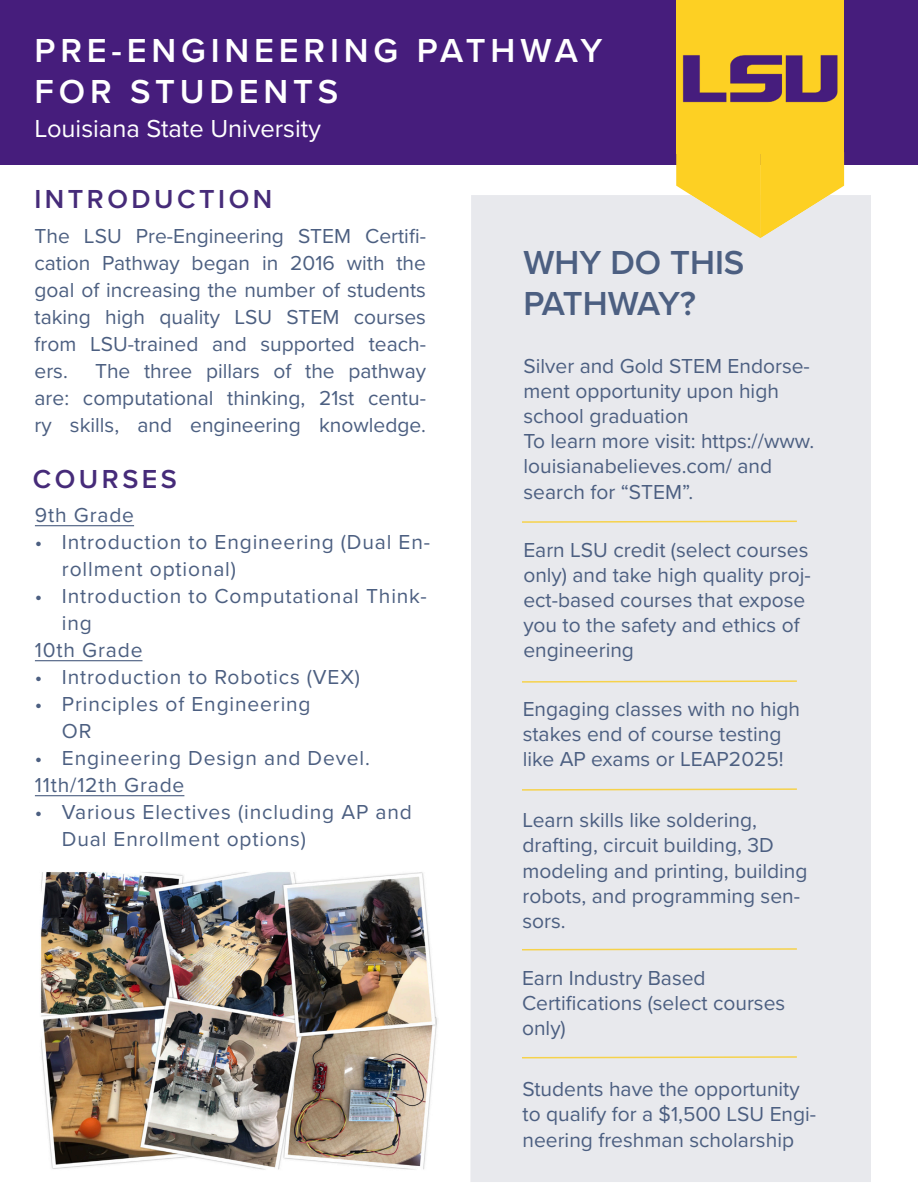
<style>
.page{position:relative;width:918px;height:1188px;background:#fff}
.page>*{position:absolute;margin:0;border:0;box-sizing:border-box;transform-origin:0 0}
.t1{font:600 34.5px/41.4px "Proxima Nova";letter-spacing:.14em;color:#fff}
.t2{font:600 34.5px/41.4px "Proxima Nova";color:#4c5f81}
.t3{font:600 27px "Proxima Nova";letter-spacing:.13em;color:#462b79}
.t4{font:25.5px "Proxima Nova";color:#fff}
.t5{font:21px/25.2px "Proxima Nova";color:#4c5f81}
.t6{font:21px/27px "Proxima Nova";letter-spacing:.04em;color:#4c5f81}
</style>
<div class="page">
<div style="left:0;top:0;width:918px;height:164px;background:#461d7c"></div>
<div style="left:676px;top:0;width:168px;height:153px;background:#fdd023"></div>
<div style="left:676px;top:177px;width:168px;height:18px;background:#fdd023"></div>
<img style="left:552px;top:55px;width:366px;height:122px">
<img style="left:40px;top:872px;width:397px;height:298px">
<hr style="left:35px;top:525px;width:99px;height:1px;background:#4c5f81">
<hr style="left:35px;top:660px;width:108px;height:1px;background:#4c5f81">
<hr style="left:35px;top:795px;width:149px;height:1px;background:#4c5f81">
<div style="left:470px;top:195px;width:401px;height:987px;background:#e8e9ed"></div>
<svg style="left:521px;top:520px;width:277px;height:4px"></svg>
<svg style="left:521px;top:680px;width:277px;height:3px"></svg>
<svg style="left:521px;top:788px;width:277px;height:3px"></svg>
<svg style="left:521px;top:947px;width:277px;height:4px"></svg>
<svg style="left:521px;top:1055px;width:277px;height:4px"></svg>
<p class="t1" style="left:35px;top:29px;width:570px">PRE-ENGINEERING PATHWAY<br>FOR STUDENTS</p>
<p class="t4" style="left:35px;top:109px;width:288px">Louisiana State University</p>
<p class="t3" style="left:34px;top:179px;width:239px">INTRODUCTION</p>
<p class="t5" style="left:35px;top:222px;width:393px;line-height:27px;text-align:justify">The LSU Pre-Engineering STEM Certifi&shy;cation Pathway began in 2016 with the goal of increasing the number of students taking high quality LSU STEM courses from LSU-trained and supported teach&shy;ers.</p>
<p class="t5" style="left:35px;top:357px;width:393px;line-height:27px;text-align:justify;text-indent:61px">The three pillars of the pathway are: computational thinking, 21st centu&shy;ry skills, and engineering knowledge.</p>
<p class="t3" style="left:33px;top:459px;width:146px">COURSES</p>
<p class="t6" style="left:35px;top:501px;width:101px">9th Grade</p>
<p class="t6" style="left:62px;top:528px;width:370px;text-indent:-27px">• Introduction to Engineering (Dual En&shy;rollment optional)</p>
<p class="t6" style="left:62px;top:582px;width:366px;text-indent:-27px">• Introduction to Computational Think&shy;ing</p>
<p class="t6" style="left:35px;top:636px;width:109px">10th Grade</p>
<p class="t6" style="left:35px;top:663px;width:327px">• Introduction to Robotics (VEX)</p>
<p class="t6" style="left:35px;top:690px;width:277px">• Principles of Engineering</p>
<p class="t5" style="left:62px;top:718px;width:31px">OR</p>
<p class="t6" style="left:35px;top:744px;width:337px">• Engineering Design and Devel.</p>
<p class="t6" style="left:35px;top:771px;width:151px">11th/12th Grade</p>
<p class="t6" style="left:62px;top:798px;width:351px;text-indent:-27px">• Various Electives (including AP and<br>Dual Enrollment options)</p>
<p class="t2" style="left:523px;top:240px;width:222px">WHY DO THIS<br>PATHWAY?</p>
<p class="t5" style="left:523px;top:352px;width:288px">Silver and Gold STEM Endorse&shy;ment opportunity upon high school graduation</p>
<p class="t5" style="left:523px;top:428px;width:292px">To learn more visit: https://www. louisianabelieves.com/ and search for “STEM”.</p>
<p class="t5" style="left:523px;top:536px;width:289px">Earn LSU credit (select courses only) and take high quality proj&shy;ect-based courses that expose you to the safety and ethics of engineering</p>
<p class="t5" style="left:523px;top:695px;width:279px">Engaging classes with no high stakes end of course testing like AP exams or LEAP2025!</p>
<p class="t5" style="left:523px;top:807px;width:287px">Learn skills like soldering, drafting, circuit building, 3D modeling and printing, building robots, and programming sen&shy;sors.</p>
<p class="t5" style="left:522px;top:964px;width:185px">Earn Industry Based</p>
<p class="t5" style="left:522px;top:989px;width:265px">Certifications (select courses only)</p>
<p class="t5" style="left:523px;top:1076px;width:295px">Students have the opportunity to qualify for a $1,500 LSU Engi&shy;neering freshman scholarship</p>
</div>
